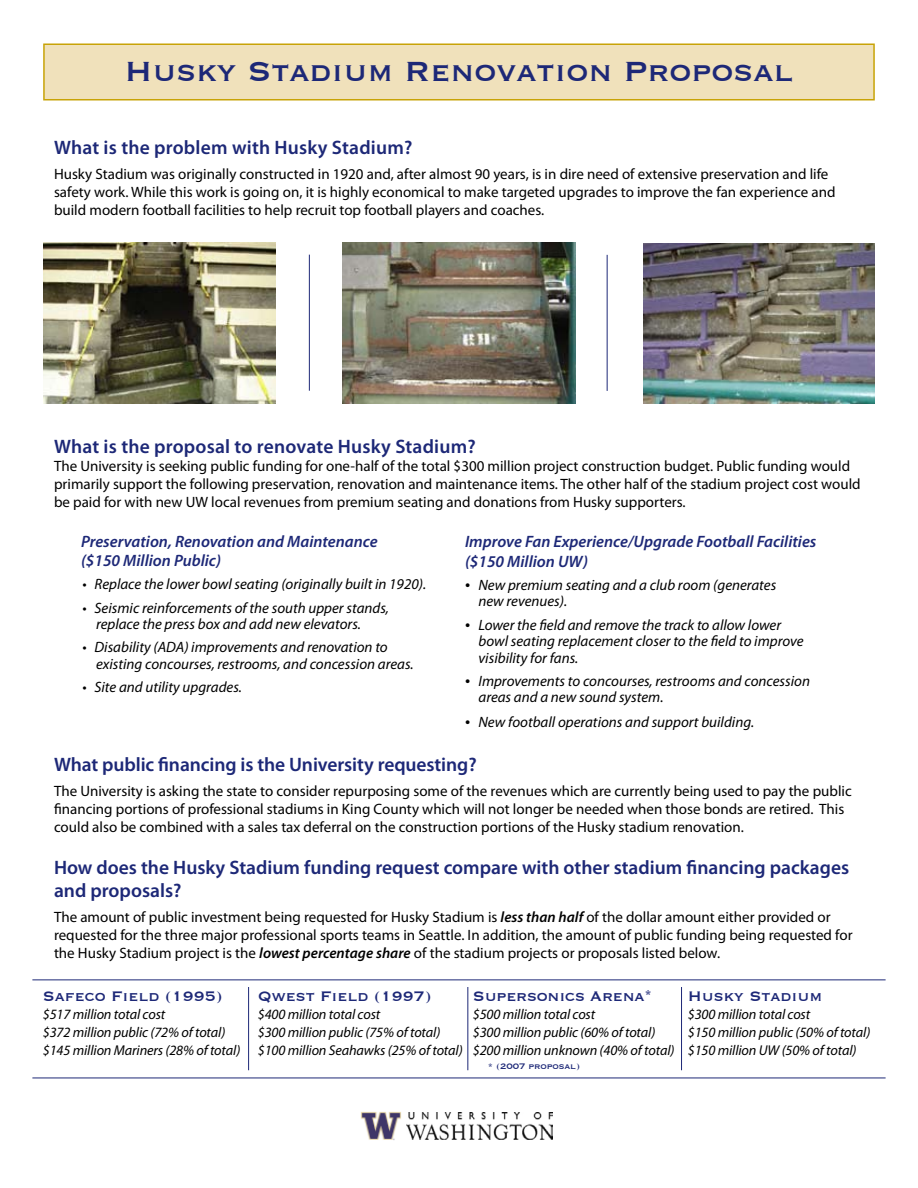
<style>
.page{position:relative;width:918px;height:1188px;background:#fff}
.page>*{position:absolute;margin:0;border:0;box-sizing:border-box;transform-origin:0 0}
.t1{font:36px "Copperplate";color:#1d2877}
.t2{font:600 19.5px/22.5px "Myriad Pro";color:#1d2877}
.t3{font:18px "Copperplate";color:#1d2877}
.t4{font:italic 600 16.5px/19.5px "Myriad Pro";color:#1d2877}
.t5{font:15px/18px "Myriad Pro";color:#000}
.t6{font:italic 15px/16.5px "Myriad Pro";color:#000}
.t7{font:italic 14.25px/18px "Myriad Pro";letter-spacing:-.01em;color:#000}
.t8{font:10.5px "Copperplate";letter-spacing:-.01em;color:#1d2877}
.s1{font-size:18px}
.s2{font-weight:600;font-style:italic}
</style>
<div class="page">
<img style="left:343px;top:243px;width:232px;height:160px">
<div style="left:43px;top:44px;width:832px;height:56px;background:#f0e1bb;border:2px solid #c8a307"></div>
<img style="left:360px;top:1112px;width:41px;height:28px">
<img style="left:406px;top:1113px;width:147px;height:27px">
<hr style="left:32px;top:980px;width:854px;height:1px;background:#1d2877">
<hr style="left:248px;top:987px;width:1px;height:83px;background:#1d2877">
<hr style="left:468px;top:987px;width:1px;height:83px;background:#1d2877">
<hr style="left:681px;top:987px;width:1px;height:83px;background:#1d2877">
<img style="left:43px;top:243px;width:232px;height:160px">
<img style="left:643px;top:243px;width:232px;height:161px">
<hr style="left:309px;top:255px;width:1px;height:136px;background:#1d2877">
<hr style="left:607px;top:255px;width:1px;height:136px;background:#1d2877">
<hr style="left:32px;top:1078px;width:854px;height:1px;background:#1d2877">
<h1 class="t1" style="left:124px;top:48px;width:671px">Husky Stadium Renovation Proposal</h1>
<h2 class="t2" style="left:54px;top:136px;width:360px">What is the problem with Husky Stadium?</h2>
<p class="t5" style="left:54px;top:165px;width:783px">Husky Stadium was originally constructed in 1920 and, after almost 90 years, is in dire need of extensive preservation and life safety work. While this work is going on, it is highly economical to make targeted upgrades to improve the fan experience and build modern football facilities to help recruit top football players and coaches.</p>
<h2 class="t2" style="left:54px;top:435px;width:423px">What is the proposal to renovate Husky Stadium?</h2>
<p class="t5" style="left:54px;top:457px;width:808px">The University is seeking public funding for one-half of the total $300 million project construction budget. Public funding would primarily support the following preservation, renovation and maintenance items. The other half of the stadium project cost would be paid for with new UW local revenues from premium seating and donations from Husky supporters.</p>
<p class="t4" style="left:81px;top:531px;width:298px">Preservation, Renovation and Maintenance ($150 Million Public)</p>
<p class="t6" style="left:82px;top:576px;width:345px">• Replace the lower bowl seating (originally built in 1920).</p>
<p class="t6" style="left:96px;top:599px;width:295px;text-indent:-14px">• Seismic reinforcements of the south upper stands, replace the press box and add new elevators.</p>
<p class="t6" style="left:96px;top:639px;width:319px;text-indent:-14px">• Disability (ADA) improvements and renovation to existing concourses, restrooms, and concession areas.</p>
<p class="t6" style="left:82px;top:679px;width:161px">• Site and utility upgrades.</p>
<p class="t4" style="left:465px;top:531px;width:353px">Improve Fan Experience/Upgrade Football Facilities ($150 Million UW)</p>
<p class="t6" style="left:479px;top:576px;width:299px;text-indent:-14px"><span class="s1">•</span> New premium seating and a club room (generates new revenues).</p>
<p class="t6" style="left:479px;top:616px;width:327px;text-indent:-14px"><span class="s1">•</span> Lower the field and remove the track to allow lower bowl seating replacement closer to the field to improve visibility for fans.</p>
<p class="t6" style="left:479px;top:672px;width:333px;text-indent:-14px"><span class="s1">•</span> Improvements to concourses, restrooms and concession areas and a new sound system.</p>
<p class="t6" style="left:465px;top:714px;width:291px"><span class="s1">•</span> New football operations and support building.</p>
<h2 class="t2" style="left:54px;top:753px;width:424px">What public financing is the University requesting?</h2>
<p class="t5" style="left:54px;top:781px;width:799px">The University is asking the state to consider repurposing some of the revenues which are currently being used to pay the public financing portions of professional stadiums in King County which will not longer be needed when those bonds are retired. This could also be combined with a sales tax deferral on the construction portions of the Husky stadium renovation.</p>
<h2 class="t2" style="left:54px;top:856px;width:797px">How does the Husky Stadium funding request compare with other stadium financing packages and proposals?</h2>
<p class="t5" style="left:54px;top:907px;width:800px">The amount of public investment being requested for Husky Stadium is <span class="s2">less than half</span> of the dollar amount either provided or requested for the three major professional sports teams in Seattle. In addition, the amount of public funding being requested for the Husky Stadium project is the <span class="s2">lowest percentage share</span> of the stadium projects or proposals listed below.</p>
<p class="t3" style="left:43px;top:985px;width:182px">Safeco Field (1995)</p>
<p class="t7" style="left:43px;top:1005px;width:199px">$517 million total cost<br>$372 million public (72% of total) $145 million Mariners (28% of total)</p>
<p class="t3" style="left:258px;top:985px;width:176px">Qwest Field (1997)</p>
<p class="t7" style="left:258px;top:1005px;width:206px">$400 million total cost<br>$300 million public (75% of total) $100 million Seahawks (25% of total)</p>
<p class="t3" style="left:473px;top:985px;width:181px">Supersonics Arena<sup>*</sup></p>
<p class="t7" style="left:473px;top:1005px;width:203px">$500 million total cost<br>$300 million public (60% of total) $200 million unknown (40% of total)</p>
<p class="t8" style="left:488px;top:1059px;width:94px">* (2007 proposal)</p>
<p class="t3" style="left:688px;top:985px;width:136px">Husky Stadium</p>
<p class="t7" style="left:688px;top:1005px;width:184px">$300 million total cost<br>$150 million public (50% of total) $150 million UW (50% of total)</p>
</div>
